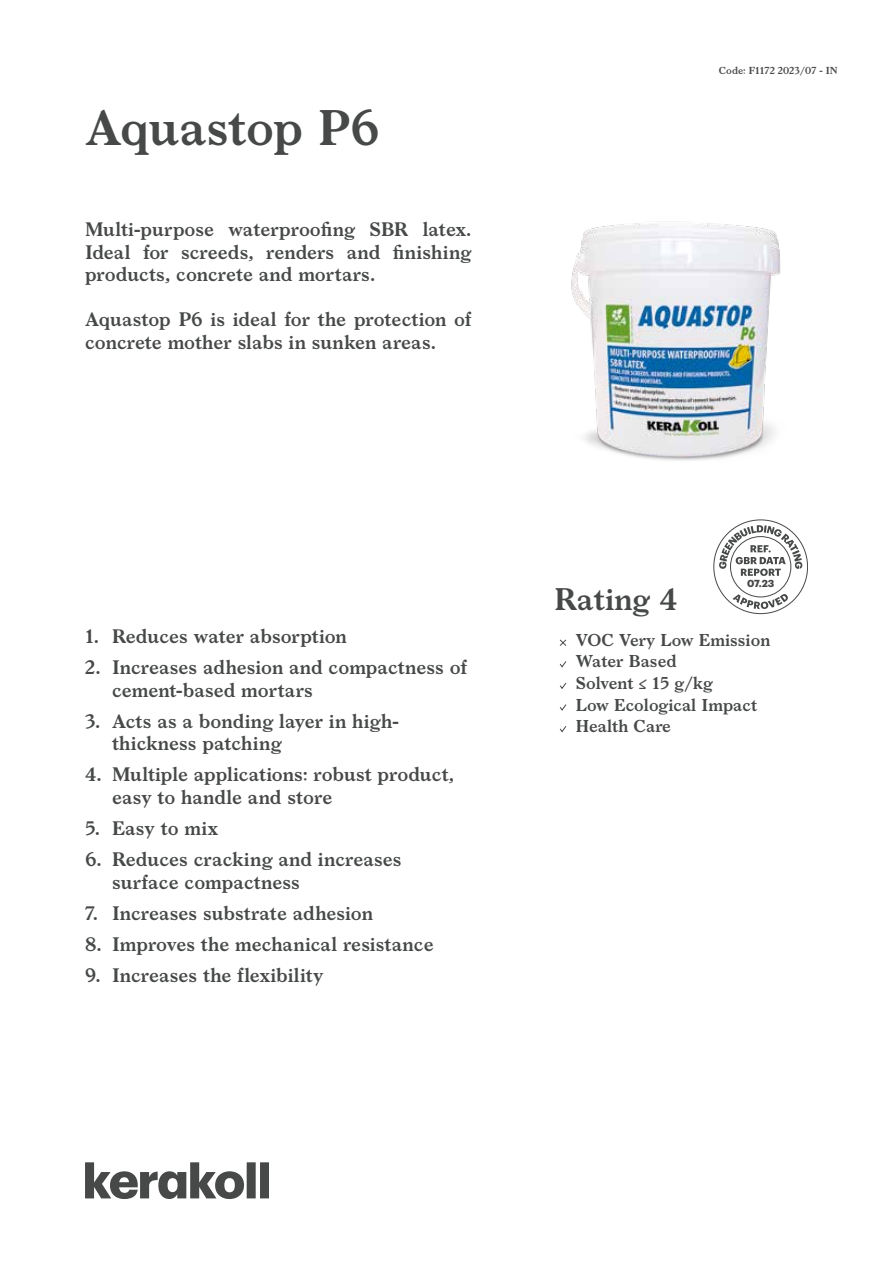
<style>
.page{position:relative;width:893px;height:1263px;background:#fff}
.page>*{position:absolute;margin:0;border:0;box-sizing:border-box;transform-origin:0 0}
.t1{font:600 48px "Larish Neue";letter-spacing:-.01em;color:#474949}
.t2{font:600 30px "Larish Neue";color:#474949}
.t3{font:600 18.75px/22.5px "Larish Neue";color:#474949}
.t4{font:600 16.5px/21.6px "Larish Neue";color:#474949}
.t5{font:700 10.05px "Graphik";color:#474949}
.t6{font:600 9.75px "Larish Neue";color:#474949}
</style>
<div class="page">
<svg style="left:713px;top:519px;width:95px;height:95px"></svg>
<svg style="left:85px;top:1162px;width:184px;height:37px"></svg>
<svg style="left:559px;top:639px;width:8px;height:7px"></svg>
<svg style="left:559px;top:661px;width:8px;height:7px"></svg>
<svg style="left:560px;top:682px;width:7px;height:7px"></svg>
<svg style="left:559px;top:704px;width:8px;height:7px"></svg>
<svg style="left:559px;top:726px;width:8px;height:7px"></svg>
<img style="left:571px;top:221px;width:210px;height:240px">
<h1 class="t1" style="left:85px;top:91px;width:296px">Aquastop P6</h1>
<p class="t3" style="left:85px;top:217px;width:388px;text-align:justify">Multi-purpose waterproofing SBR latex.<br>Ideal for screeds, renders and finishing products, concrete and mortars.</p>
<p class="t3" style="left:85px;top:307px;width:388px">Aquastop P6 is ideal for the protection of concrete mother slabs in sunken areas.</p>
<p class="t6" style="left:719px;top:63px;width:120px">Code: F1172 2023/07 - IN</p>
<p class="t3" style="left:85px;top:624px;width:263px">1. Reduces water absorption</p>
<p class="t3" style="left:112px;top:655px;width:357px;text-indent:-27px">2. Increases adhesion and compactness of cement-based mortars</p>
<p class="t3" style="left:112px;top:708px;width:288px;text-indent:-27px">3. Acts as a bonding layer in high&shy;thickness patching</p>
<p class="t3" style="left:112px;top:762px;width:344px;text-indent:-27px">4. Multiple applications: robust product, easy to handle and store</p>
<p class="t3" style="left:85px;top:815px;width:135px">5. Easy to mix</p>
<p class="t3" style="left:112px;top:846px;width:291px;text-indent:-27px">6. Reduces cracking and increases surface compactness</p>
<p class="t3" style="left:85px;top:900px;width:290px">7. Increases substrate adhesion</p>
<p class="t3" style="left:85px;top:931px;width:350px">8. Improves the mechanical resistance</p>
<p class="t3" style="left:85px;top:962px;width:240px">9. Increases the flexibility</p>
<p class="t5" style="left:747px;top:575px;width:29px">07.23</p>
<h2 class="t2" style="left:554px;top:576px;width:125px">Rating 4</h2>
<p class="t4" style="left:576px;top:628px;width:196px">VOC Very Low Emission<br>Water Based<br>Solvent ≤ 15 g/kg<br>Low Ecological Impact<br>Health Care</p>
</div>
